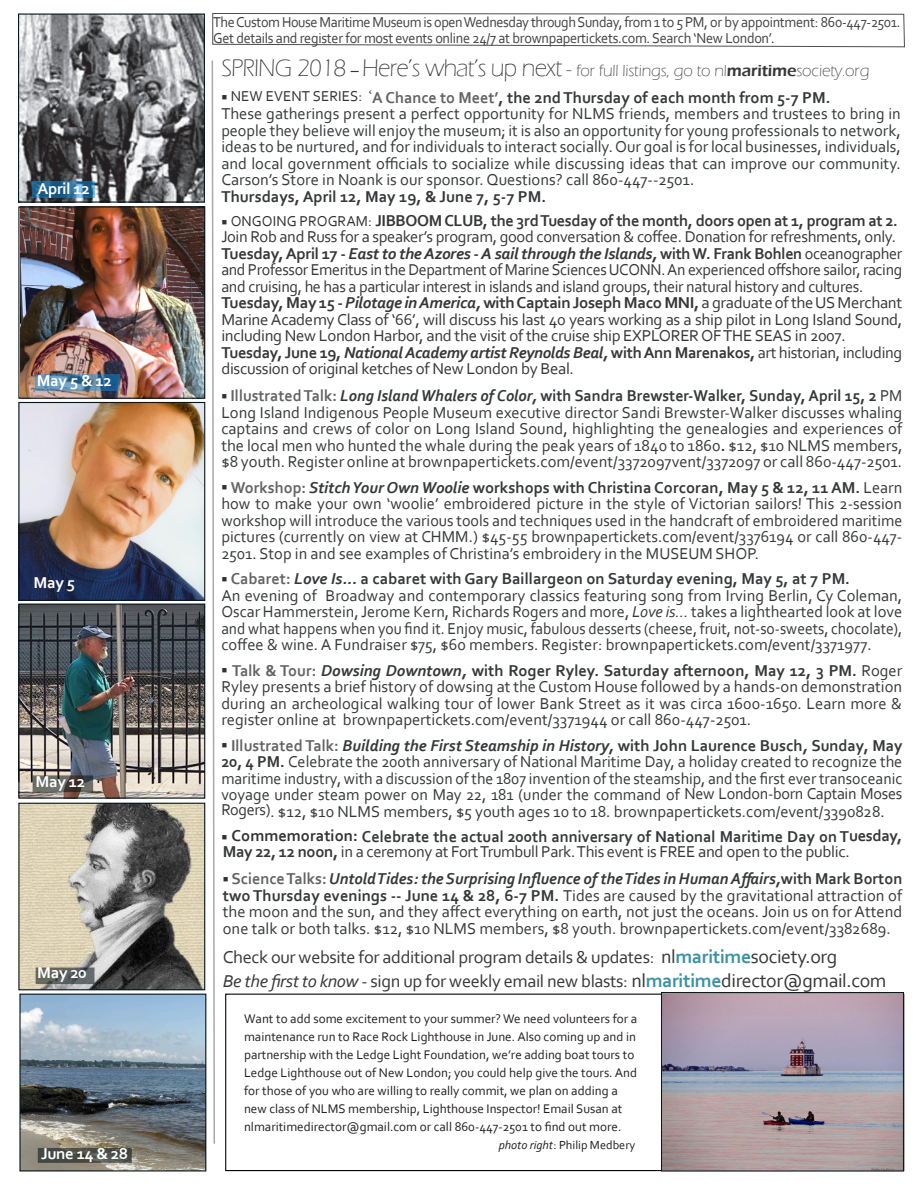
<style>
.page{position:relative;width:918px;height:1188px;background:#fff}
.page>*{position:absolute;margin:0;border:0;box-sizing:border-box;transform-origin:0 0}
.t1{font:18px/23.4px "Corbel";letter-spacing:-.02em;color:#060708}
.t2{font:16.5px/16.5px "Corbel";color:#050809;text-align:justify}
.t3{font:16.5px/16.5px "Corbel";letter-spacing:-.02em;color:#060708}
.t4{font:300 16.5px "Eras ITC";letter-spacing:-.01em;color:#060708}
.t5{font:700 16.5px "Corbel";color:#050809}
.t6{font:700 16.5px "Corbel";letter-spacing:-.02em;color:#fff}
.t7{font:15px/16.5px "Corbel";letter-spacing:-.02em;color:#131111;scale:.95 1}
.t8{font:13.05px/18px "Corbel";color:#231f20}
.t9{font:12.3px "Corbel";color:#231f20}
.s1{color:#060708}
.s2{font-size:24.75px}
.s3{font-family:"Corbel";font-weight:400;font-size:18px}
.s4{font-size:21px}
.s5{font-weight:600}
.s6{font-family:"Minion Pro";font-size:15px;color:#000}
.s7{font-size:15px;color:#000}
.s8{font-weight:700;color:#3e3e3f}
.s9{font-weight:700}
.s10{font-weight:700;font-style:italic}
.s11{font-style:italic}
.s12{font-weight:700;color:#000}
.s13{font-weight:700;color:#050809}
.s14{font-size:19.5px}
.s15{font-weight:700;font-size:19.5px;color:#0a7791}
</style>
<div class="page">
<img style="left:21px;top:996px;width:183px;height:174px">
<div style="left:19px;top:994px;width:187px;height:178px;border:1px solid #05161d"></div>
<img style="left:20px;top:805px;width:183px;height:183px">
<div style="left:18px;top:803px;width:187px;height:187px;border:1px solid #05161d"></div>
<img style="left:20px;top:606px;width:183px;height:191px">
<div style="left:18px;top:604px;width:187px;height:195px;border:1px solid #05161d"></div>
<img style="left:20px;top:208px;width:183px;height:189px">
<div style="left:18px;top:206px;width:187px;height:193px;border:1px solid #05161d"></div>
<img style="left:20px;top:16px;width:183px;height:185px">
<div style="left:18px;top:14px;width:187px;height:189px;border:1px solid #05161d"></div>
<img style="left:20px;top:404px;width:183px;height:195px">
<div style="left:18px;top:402px;width:187px;height:199px;border:1px solid #05161d"></div>
<svg style="left:211px;top:60px;width:4px;height:1084px"></svg>
<svg style="left:212px;top:13px;width:693px;height:35px"></svg>
<svg style="left:38px;top:1148px;width:94px;height:15px"></svg>
<svg style="left:32px;top:181px;width:62px;height:17px"></svg>
<svg style="left:36px;top:968px;width:58px;height:16px"></svg>
<svg style="left:33px;top:775px;width:60px;height:17px"></svg>
<svg style="left:36px;top:374px;width:84px;height:16px"></svg>
<img style="left:663px;top:994px;width:239px;height:175px">
<div style="left:661px;top:992px;width:243px;height:179px;border:1px solid #05161d"></div>
<p class="t6" style="left:37px;top:178px;width:54px">April 12</p>
<p class="t6" style="left:37px;top:370px;width:77px">May 5 &amp; 12</p>
<p class="t6" style="left:33px;top:572px;width:43px">May 5</p>
<p class="t6" style="left:36px;top:771px;width:51px">May 12</p>
<p class="t6" style="left:37px;top:963px;width:51px">May 20</p>
<p class="t6" style="left:41px;top:1143px;width:89px">June 14 &amp; 28</p>
<p class="t7" style="left:213px;top:13px;width:725px">The Custom House Maritime Museum is open Wednesday through Sunday, from 1 to 5 PM, or by appointment: 860-447-2501.<br>Get details and register for most events online 24/7 at brownpapertickets.com. Search ‘New London’<span class="s1">.</span></p>
<p class="t4" style="left:221px;top:61px;width:650px"><span class="s2">SPRING 2018</span> <span class="s3">–</span> <span class="s2">Here’s what’s up next</span> <span class="s4">-</span> for full listings, go to nl<span class="s5">maritime</span>society.org</p>
<p class="t2" style="left:221px;top:89px;width:681px;text-align:left"><span class="s6">■</span> <span class="s7">NEW EVENT SERIES:</span> <span class="s6">‘</span><span class="s8">A Chance to Meet’</span><span class="s9">, the 2nd Thursday of each month from 5-7 PM.<br></span>These gatherings present a perfect opportunity for NLMS friends, members and trustees to bring in people they believe will enjoy the museum; it is also an opportunity for young professionals to network, ideas to be nurtured, and for individuals to interact socially. Our goal is for local businesses, individuals, and local government officials to socialize while discussing ideas that can improve our community.<br>Carson’s Store in Noank is our sponsor. Questions? call 860-447--2501.</p>
<p class="t5" style="left:221px;top:186px;width:326px">Thursdays, April 12, May 19, &amp; June 7, 5-7 PM.</p>
<p class="t3" style="left:221px;top:212px;width:683px"><span class="s6">■</span> <span class="s7">ONGOING PROGRAM:</span> <span class="s9">JIBBOOM CLUB, the 3rd Tuesday of the month, doors open at 1, program at 2.<br></span>Join Rob and Russ for a speaker’s program, good conversation &amp; coffee. Donation for refreshments, only.<br><span class="s9">Tuesday, April 17 -</span> <span class="s10">East to the Azores - A sail through the Islands,</span> <span class="s9">with W. Frank Bohlen</span> oceanographer and Professor Emeritus in the Department of Marine Sciences UCONN. An experienced offshore sailor, racing and cruising, he has a particular interest in islands and island groups, their natural history and cultures.<br><span class="s9">Tuesday, May 15 -</span> <span class="s10">Pilotage in America,</span> <span class="s9">with Captain Joseph Maco MNI,</span> a graduate of the US Merchant Marine Academy Class of ‘66’, will discuss his last 40 years working as a ship pilot in Long Island Sound, including New London Harbor, and the visit of the cruise ship EXPLORER OF THE SEAS in 2007.<br><span class="s9">Tuesday, June 19,</span> <span class="s10">National Academy artist Reynolds Beal,</span> <span class="s9">with Ann Marenakos,</span> art historian, including discussion of original ketches of New London by Beal.</p>
<p class="t2" style="left:221px;top:387px;width:683px"><span class="s6">■</span> <span class="s8">Illustrated Talk:</span> <span class="s10">Long Island Whalers of Color,</span> <span class="s9">with Sandra Brewster-Walker, Sunday, April 15, 2</span> PM Long Island Indigenous People Museum executive director Sandi Brewster-Walker discusses whaling captains and crews of color on Long Island Sound, highlighting the genealogies and experiences of the local men who hunted the whale during the peak years of 1840 to 1860<span class="s9">.</span> $12, $10 NLMS members, $8 youth. Register online at brownpapertickets.com/event/3372097vent/3372097 or call 860-447-2501.</p>
<p class="t2" style="left:221px;top:479px;width:683px"><span class="s6">■</span> <span class="s8">Workshop:</span> <span class="s10">Stitch Your Own Woolie</span> <span class="s9">workshops with Christina Corcoran, May 5 &amp; 12, 11 AM.</span> Learn how to make your own ‘woolie’ embroidered picture in the style of Victorian sailors! This 2-session workshop will introduce the various tools and techniques used in the handcraft of embroidered maritime pictures (currently on view at CHMM.) $45-55 brownpapertickets.com/event/3376194 or call 860-447- 2501. Stop in and see examples of Christina’s embroidery in the MUSEUM SHOP.</p>
<p class="t2" style="left:221px;top:570px;width:683px;text-align:left"><span class="s6">■</span> <span class="s8">Cabaret:</span> <span class="s10">Love Is...</span> <span class="s9">a cabaret with Gary Baillargeon on Saturday evening, May 5, at 7 PM.<br></span>An evening of Broadway and contemporary classics featuring song from Irving Berlin, Cy Coleman, Oscar Hammerstein, Jerome Kern, Richards Rogers and more, <span class="s11">Love is...</span> takes a lighthearted look at love and what happens when you find it. Enjoy music, fabulous desserts (cheese, fruit, not-so-sweets, chocolate), coffee &amp; wine. A Fundraiser $75, $60 members. Register: brownpapertickets.com/event/3371977.</p>
<p class="t2" style="left:221px;top:662px;width:683px"><span class="s6">■</span> <span class="s8">Talk &amp; Tour:</span> <span class="s10">Dowsing Downtown,</span> <span class="s9">with Roger Ryley. Saturday afternoon, May 12, 3 PM.</span> Roger Ryley presents a brief history of dowsing at the Custom House followed by a hands-on demonstration during an archeological walking tour of lower Bank Street as it was circa 1600-1650. Learn more &amp; register online at brownpapertickets.com/event/3371944 or call 860-447-2501.</p>
<p class="t2" style="left:221px;top:737px;width:683px"><span class="s6">■</span> <span class="s8">Illustrated Talk:</span> <span class="s10">Building the First Steamship in History,</span> <span class="s9">with John Laurence Busch</span><span class="s10">,</span> <span class="s9">Sunday, May 20, 4 PM.</span> Celebrate the 200th anniversary of National Maritime Day, a holiday created to recognize the maritime industry, with a discussion of the 1807 invention of the steamship, and the first ever transoceanic voyage under steam power on May 22, 181 (under the command of <span class="s1">New London-born Captain Moses Rogers)</span>. $12, $10 NLMS members, $5 youth ages 10 to 18. brownpapertickets.com/event/3390828.</p>
<p class="t3" style="left:221px;top:829px;width:683px;line-height:15px"><span class="s6">■</span> <span class="s12">Commemoration:</span> <span class="s13">Celebrate the actual 200th anniversary of National Maritime Day on T</span><span class="s9">uesday,<br>May 22, 12 noon,</span> in a ceremony at Fort Trumbull Park. This event is FREE and open to the public.</p>
<p class="t2" style="left:223px;top:870px;width:681px"><span class="s6">■</span> <span class="s8">Science Talks:</span><span class="s10">Untold Tides: the Surprising Influence of the Tides in Human Affairs,</span><span class="s9">with Mark Borton two Thursday evenings -- June 14 &amp; 28, 6-7 PM.</span> Tides are caused by the gravitational attraction of the moon and the sun, and they affect everything on earth, not just the oceans. Join us on for Attend one talk or both talks. $12, $10 NLMS members, $8 youth. brownpapertickets.com/event/3382689.</p>
<p class="t1" style="left:223px;top:945px;width:665px">Check our website for additional program details &amp; updates: <span class="s14">nl</span><span class="s15">maritime</span><span class="s14">society.org<br></span><span class="s11">Be the first to know</span> - sign up for weekly email new blasts: <span class="s14">nl</span><span class="s15">maritime</span><span class="s14">director@gmail.com</span></p>
<p class="t8" style="left:244px;top:1009px;width:395px">Want to add some excitement to your summer? We need volunteers for a maintenance run to Race Rock Lighthouse in June. Also coming up and in partnership with the Ledge Light Foundation, we’re adding boat tours to Ledge Lighthouse out of New London; you could help give the tours. And for those of you who are willing to really commit, we plan on adding a new class of NLMS membership, Lighthouse Inspector! Email Susan at nlmaritimedirector@gmail.com or call 860-447-2501 to find out more.</p>
<p class="t9" style="left:499px;top:1137px;width:138px"><span class="s11">photo right</span>: Philip Medbery</p>
</div>
